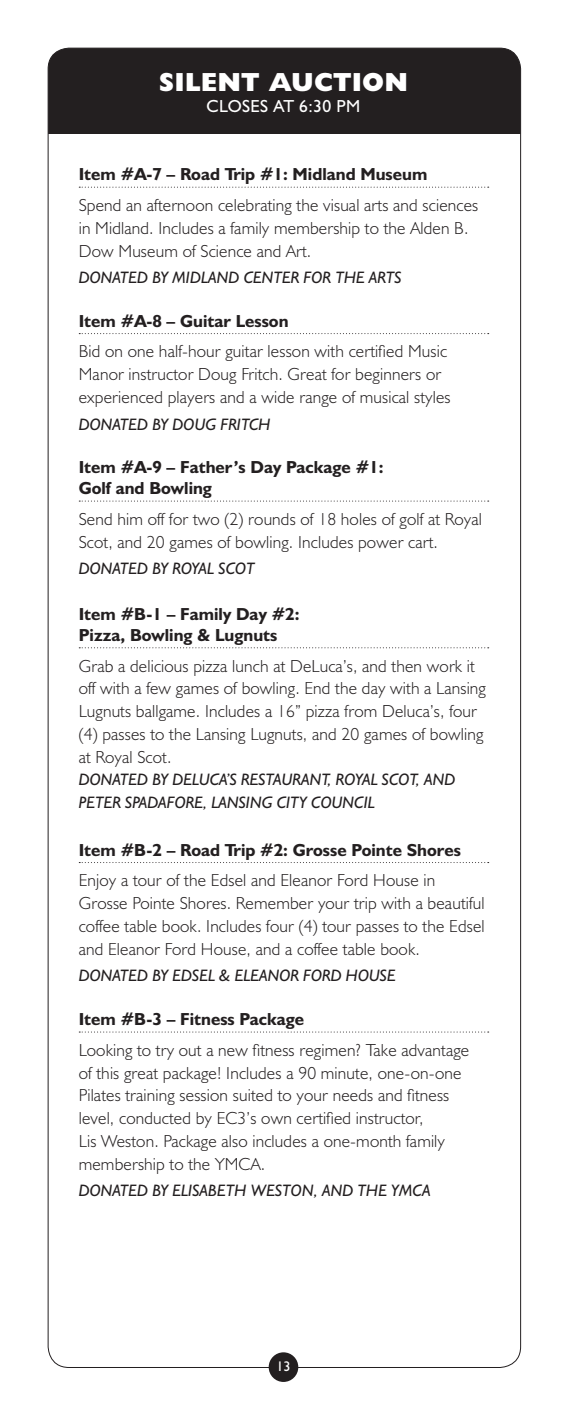
<style>
.page{position:relative;width:567px;height:1418px;background:#fff}
.page>*{position:absolute;margin:0;border:0;box-sizing:border-box;transform-origin:0 0}
.t1{font:800 26.25px "Humanist 521 BT";letter-spacing:.03em;color:#fff}
.t2{font:300 17.5px/22.8px "Humanist 521 BT";letter-spacing:.01em;color:#231f20}
.t3{font:700 17.5px/21px "Humanist 521 BT";color:#231f20}
.t4{font:17.5px "Humanist 521 BT";letter-spacing:.02em;color:#fff}
.t5{font:italic 16.62px/22.8px "Humanist 521 BT";color:#231f20}
.t6{font:14px "Humanist 521 BT";color:#fff}
</style>
<div class="page">
<div style="left:48px;top:48px;width:473px;height:85px;background:#231f20"></div>
<div style="left:269px;top:1352px;width:29px;height:29px;background:#231f20;border-radius:50%"></div>
<svg style="left:79px;top:187px;width:410px;height:1px"></svg>
<svg style="left:79px;top:333px;width:410px;height:1px"></svg>
<svg style="left:79px;top:500px;width:410px;height:1px"></svg>
<svg style="left:79px;top:647px;width:410px;height:1px"></svg>
<svg style="left:79px;top:862px;width:410px;height:1px"></svg>
<svg style="left:79px;top:1031px;width:410px;height:1px"></svg>
<h1 class="t1" style="left:159px;top:66px;width:250px">SILENT AUCTION</h1>
<p class="t4" style="left:207px;top:95px;width:155px">CLOSES AT 6:30 PM</p>
<p class="t3" style="left:79px;top:163px;width:350px">Item #A-7 – Road Trip #1: Midland Museum</p>
<p class="t2" style="left:79px;top:193px;width:401px">Spend an afternoon celebrating the visual arts and sciences in Midland. Includes a family membership to the Alden B.<br>Dow Museum of Science and Art.</p>
<p class="t5" style="left:79px;top:266px;width:324px">DONATED BY MIDLAND CENTER FOR THE ARTS</p>
<p class="t3" style="left:79px;top:310px;width:211px">Item #A-8 – Guitar Lesson</p>
<p class="t2" style="left:79px;top:340px;width:373px">Bid on one half-hour guitar lesson with certified Music<br>Manor instructor Doug Fritch. Great for beginners or experienced players and a wide range of musical styles</p>
<p class="t5" style="left:79px;top:412px;width:193px">DONATED BY DOUG FRITCH</p>
<p class="t3" style="left:79px;top:456px;width:306px">Item #A-9 – Father’s Day Package #1:<br>Golf and Bowling</p>
<p class="t2" style="left:79px;top:507px;width:405px">Send him off for two (2) rounds of 18 holes of golf at Royal<br>Scot, and 20 games of bowling. Includes power cart.</p>
<p class="t5" style="left:79px;top:557px;width:178px">DONATED BY ROYAL SCOT</p>
<p class="t3" style="left:79px;top:603px;width:222px">Item #B-1 – Family Day #2:<br>Pizza, Bowling &amp; Lugnuts</p>
<p class="t2" style="left:79px;top:654px;width:409px">Grab a delicious pizza lunch at DeLuca’s, and then work it off with a few games of bowling. End the day with a Lansing Lugnuts ballgame. Includes a 16” pizza from Deluca’s, four (4) passes to the Lansing Lugnuts, and 20 games of bowling at Royal Scot.</p>
<p class="t5" style="left:79px;top:768px;width:378px">DONATED BY DELUCA’S RESTAURANT, ROYAL SCOT, AND<br>PETER SPADAFORE, LANSING CITY COUNCIL</p>
<p class="t3" style="left:79px;top:839px;width:384px">Item #B-2 – Road Trip #2: Grosse Pointe Shores</p>
<p class="t2" style="left:79px;top:868px;width:408px">Enjoy a tour of the Edsel and Eleanor Ford House in Grosse Pointe Shores. Remember your trip with a beautiful coffee table book. Includes four (4) tour passes to the Edsel and Eleanor Ford House, and a coffee table book.</p>
<p class="t5" style="left:79px;top:964px;width:319px">DONATED BY EDSEL &amp; ELEANOR FORD HOUSE</p>
<p class="t3" style="left:79px;top:1008px;width:227px">Item #B-3 – Fitness Package</p>
<p class="t2" style="left:79px;top:1038px;width:392px">Looking to try out a new fitness regimen? Take advantage of this great package! Includes a 90 minute, one-on-one Pilates training session suited to your needs and fitness level, conducted by EC3’s own certified instructor,<br>Lis Weston. Package also includes a one-month family membership to the YMCA.</p>
<p class="t5" style="left:79px;top:1178px;width:354px">DONATED BY ELISABETH WESTON, AND THE YMCA</p>
<p class="t6" style="left:276px;top:1357px;width:16px">13</p>
</div>
